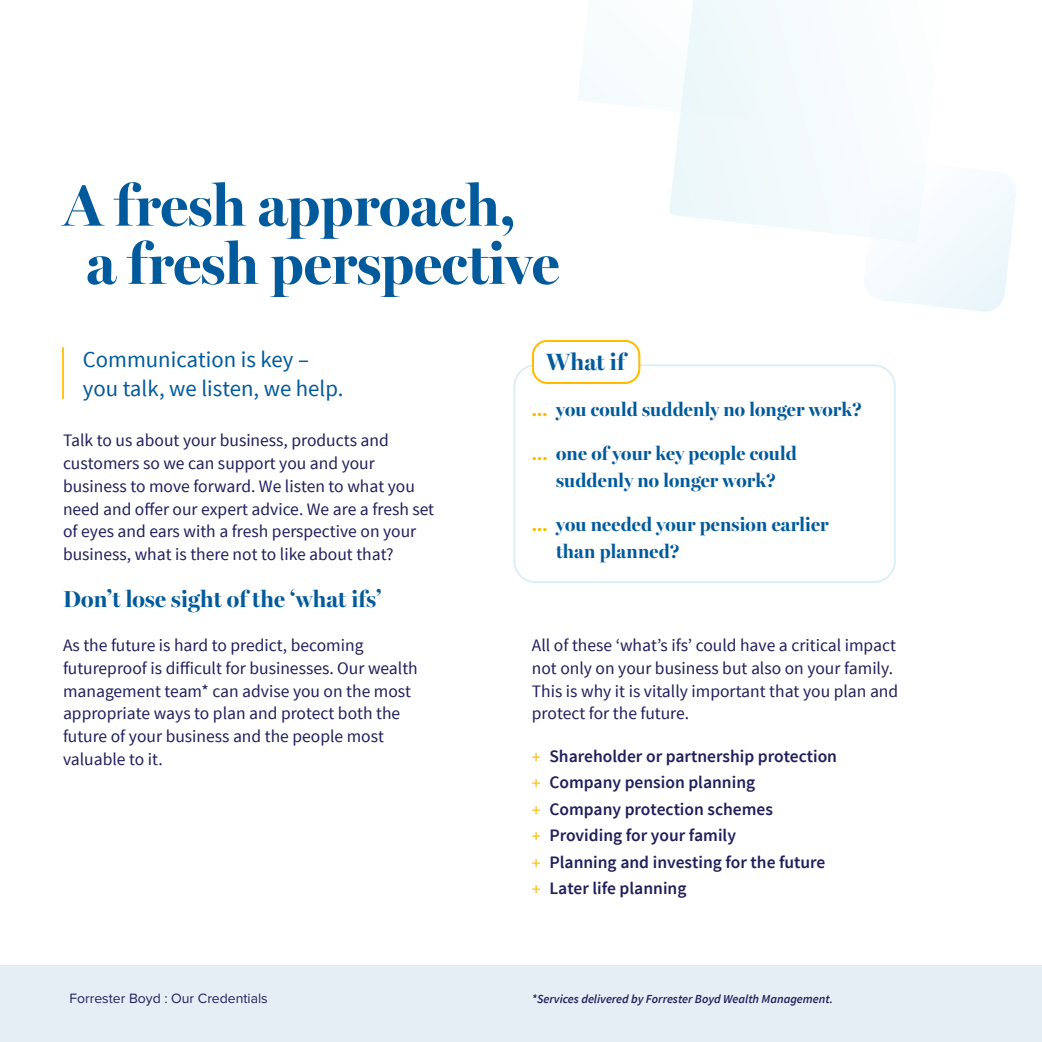
<style>
.page{position:relative;width:1042px;height:1042px;background:#fff}
.page>*{position:absolute;margin:0;border:0;box-sizing:border-box;transform-origin:0 0}
.t1{font:700 58.27px/58.1px "Miller Banner";color:#005a9b}
.t2{font:700 23.62px "Miller Banner";letter-spacing:.01em;color:#005a9b}
.t3{font:700 23.28px "Miller Banner";letter-spacing:.01em;color:#005a9b}
.t4{font:22.75px/28.9px "Source Sans Pro";color:#005a9b}
.t5{font:700 19.25px/27.1px "Miller Banner";letter-spacing:.01em;color:#005a9b;text-align:center}
.t6{font:17.5px/22.8px "Source Sans Pro";color:#201e5b}
.t7{font:600 17.5px/26.4px "Source Sans Pro";color:#201e5b}
.t8{font:14px "Proxima Nova";color:#201e5b}
.t9{font:italic 600 12.25px "Source Sans Pro";color:#201e5b}
.s1{color:#fcbc00}
.s2{font-weight:400;font-size:17.85px;color:#fcbc00}
</style>
<div class="page">
<div style="left:513px;top:364px;width:383px;height:219px;border:2px solid #d8eef5;border-radius:21px"></div>
<hr style="left:1041px;top:0;width:1px;height:1042px;background:#005a9b">
<hr style="left:62px;top:347px;width:2px;height:52px;background:#fcbc00">
<div style="left:533px;top:341px;width:106px;height:42px;background:#fff;border-radius:14px"></div>
<div style="left:532px;top:340px;width:108px;height:44px;border:2px solid #fcbc00;border-radius:14px"></div>
<div style="left:0;top:965px;width:1042px;height:77px;background:#e6eef5"></div>
<svg style="left:669px;top:0;width:174px;height:234px;fill:#f3fafc"></svg>
<svg style="left:869px;top:178px;width:147px;height:134px"></svg>
<svg style="left:578px;top:0;width:195px;height:121px"></svg>
<h1 class="t1" style="left:86px;top:176px;width:474px;text-indent:-23px">A fresh approach, a fresh perspective</h1>
<h3 class="t4" style="left:83px;top:345px;width:262px">Communication is key – you talk, we listen, we help.</h3>
<p class="t6" style="left:63px;top:429px;width:373px">Talk to us about your business, products and customers so we can support you and your business to move forward. We listen to what you need and offer our expert advice. We are a fresh set of eyes and ears with a fresh perspective on your business, what is there not to like about that?</p>
<h3 class="t3" style="left:63px;top:585px;width:320px">Don’t lose sight of the ‘what ifs’</h3>
<p class="t6" style="left:63px;top:634px;width:356px">As the future is hard to predict, becoming futureproof is difficult for businesses. Our wealth management team* can advise you on the most appropriate ways to plan and protect both the future of your business and the people most valuable to it.</p>
<h2 class="t2" style="left:546px;top:347px;width:80px">What if</h2>
<p class="t5" style="left:532px;top:396px;width:332px"><span class="s1">...</span> you could suddenly no longer work?</p>
<p class="t5" style="left:532px;top:440px;width:266px"><span class="s1">...</span> one of your key people could suddenly no longer work?</p>
<p class="t5" style="left:556px;top:510px;width:274px;text-align:left;text-indent:-24px"><span class="s1">...</span> you needed your pension earlier than planned?</p>
<p class="t6" style="left:532px;top:634px;width:368px">All of these ‘what’s ifs’ could have a critical impact not only on your business but also on your family.<br>This is why it is vitally important that you plan and protect for the future.</p>
<p class="t7" style="left:532px;top:743px;width:307px"><span class="s2">+</span> Shareholder or partnership protection <span class="s2">+</span> Company pension planning<br><span class="s2">+</span> Company protection schemes<br><span class="s2">+</span> Providing for your family<br><span class="s2">+</span> Planning and investing for the future <span class="s2">+</span> Later life planning</p>
<p class="t8" style="left:69px;top:988px;width:200px">Forrester Boyd : Our Credentials</p>
<p class="t9" style="left:532px;top:991px;width:303px">*Services delivered by Forrester Boyd Wealth Management.</p>
</div>
